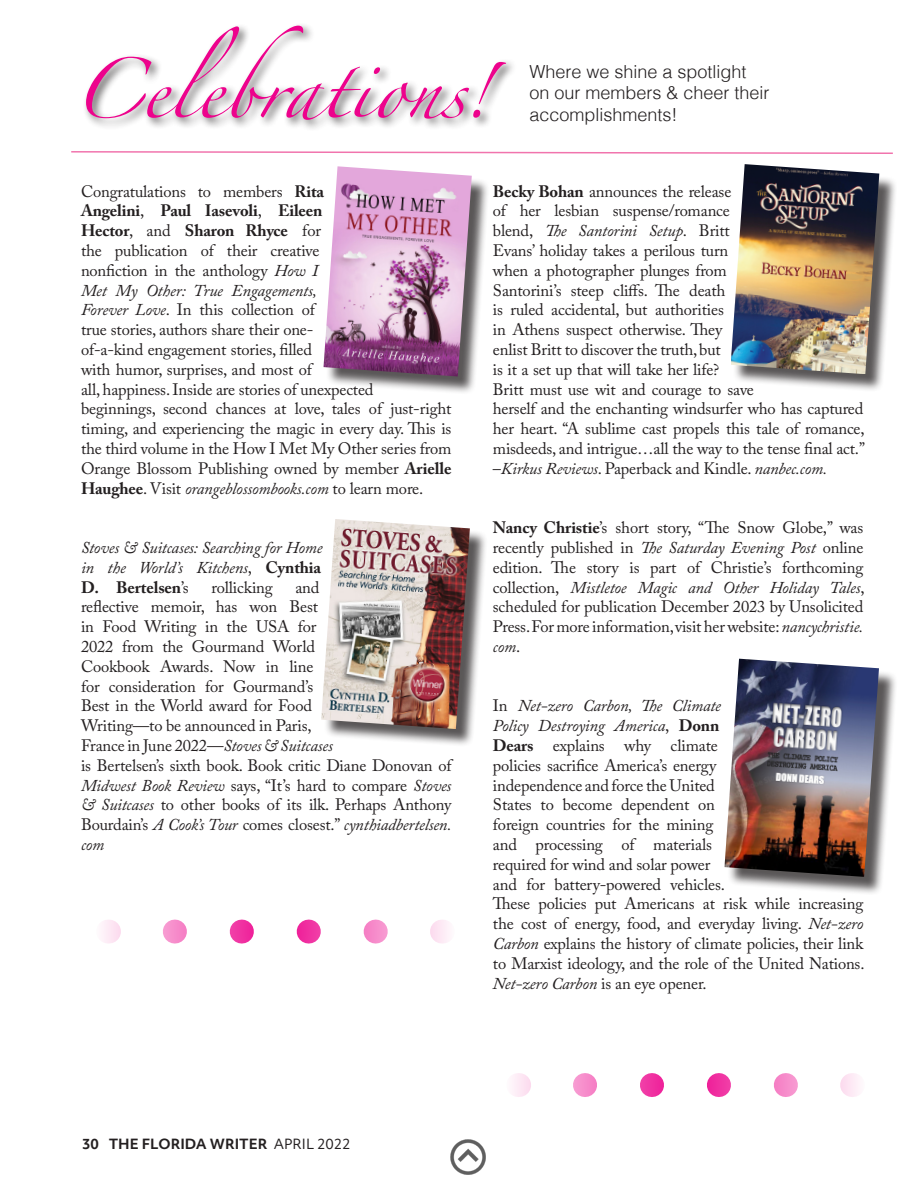
<style>
.page{position:relative;width:918px;height:1188px;background:#fff}
.page>*{position:absolute;margin:0;border:0;box-sizing:border-box;transform-origin:0 0}
.t1{font:54px "Zapfino";color:#ed028c}
.t2{font:300 18px/21.6px "Helvetica";color:#231f20}
.t3{font:16.5px/19.8px "Adobe Caslon Pro";letter-spacing:-.01em;color:#231f20}
.t4{font:italic 16.5px/19.8px "Adobe Caslon Pro";letter-spacing:-.01em;color:#231f20;text-align:justify}
.t5{font:700 13.5px "Objektiv Mk 3";color:#231f20}
.s1{font-weight:700}
.s2{font-style:italic}
.s3{font-style:normal}
.s4{font-weight:700;font-style:normal}
.s5{font-style:inherit}
.s6{font-weight:400}
</style>
<div class="page">
<svg style="left:71px;top:151px;width:822px;height:3px"></svg>
<div style="left:83px;top:23px;width:435px;height:109px;background:#231f20;opacity:.75"></div>
<div style="left:324px;top:522px;width:164px;height:225px;background:#231f20;opacity:.75"></div>
<img style="left:321px;top:519px;width:149px;height:210px">
<div style="left:326px;top:169px;width:164px;height:226px;background:#231f20;opacity:.75"></div>
<img style="left:324px;top:166px;width:148px;height:210px">
<div style="left:727px;top:661px;width:170px;height:234px;background:#231f20;opacity:.75"></div>
<img style="left:724px;top:659px;width:155px;height:218px">
<img style="left:450px;top:1139px;width:36px;height:36px">
<div style="left:734px;top:167px;width:164px;height:226px;background:#231f20;opacity:.75"></div>
<img style="left:731px;top:164px;width:148px;height:210px">
<svg style="left:175px;top:920px;width:213px;height:24px"></svg>
<svg style="left:108px;top:920px;width:1px;height:24px"></svg>
<svg style="left:442px;top:920px;width:1px;height:24px"></svg>
<svg style="left:585px;top:1073px;width:213px;height:24px"></svg>
<svg style="left:518px;top:1073px;width:1px;height:24px"></svg>
<svg style="left:852px;top:1073px;width:1px;height:24px"></svg>
<p class="t1" style="left:71px;top:67px;width:420px">Celebrations!</p>
<p class="t2" style="left:529px;top:59px;width:242px">Where we shine a spotlight on our members &amp; cheer their accomplishments!</p>
<p class="t3" style="left:81px;top:181px;width:372px">Congratulations to members <span class="s1">Rita<br>Angelini</span>, <span class="s1">Paul Iasevoli</span>, <span class="s1">Eileen<br>Hector</span>, and <span class="s1">Sharon Rhyce</span> for<br>the publication of their creative<br>nonfiction in the anthology <span class="s2">How I<br>Met My Other: True Engagements,<br>Forever Love</span>. In this collection of<br>true stories, authors share their one-<br>of-a-kind engagement stories, filled<br>with humor, surprises, and most of<br>all, happiness. Inside are stories of unexpected beginnings, second chances at love, tales of just-right timing, and experiencing the magic in every day. This is the third volume in the How I Met My Other series from Orange Blossom Publishing owned by member <span class="s1">Arielle Haughee</span>. Visit <span class="s2">orangeblossombooks.com</span> to learn more.</p>
<p class="t4" style="left:81px;top:537px;width:243px">Stoves &amp; Suitcases: Searching for Home in the World’s Kitchens<span class="s3">,</span> <span class="s4">Cynthia D. Bertelsen</span><span class="s3">’s</span></p>
<p class="t3" style="left:81px;top:577px;width:372px;text-indent:214px">and<br>reflective memoir, has won Best<br>in Food Writing in the USA for<br>2022 from the Gourmand World<br>Cookbook Awards. Now in line<br>for consideration for Gourmand’s<br>Best in the World award for Food<br>Writing—to be announced in Paris,<br>France in June 2022—<span class="s2">Stoves &amp; Suitcases<br></span>is Bertelsen’s sixth book. Book critic Diane Donovan of <span class="s2">Midwest Book Review</span> says, “It’s hard to compare <span class="s2">Stoves &amp; Suitcases</span> to other books of its ilk. Perhaps Anthony Bourdain’s <span class="s2">A Cook’s Tour</span> comes closest.” <span class="s2">cynthiadbertelsen. com</span></p>
<p class="t3" style="left:211px;top:577px;width:63px">rollicking</p>
<p class="t3" style="left:493px;top:181px;width:374px"><span class="s1">Becky Bohan</span> announces the release<br>of her lesbian suspense/romance<br>blend, <span class="s2">The Santorini Setup</span>. Britt<br>Evans’ holiday takes a perilous turn<br>when a photographer plunges from<br>Santorini’s steep cliffs. The death<br>is ruled accidental, but authorities<br>in Athens suspect otherwise. They<br>enlist Britt to discover the truth, but<br>is it a set up that will take her life?<br>Britt must use wit and courage to save<br>herself and the enchanting windsurfer who has captured her heart. “A sublime cast propels this tale of romance, misdeeds, and intrigue…all the way to the tense final act.” –<span class="s2">Kirkus Reviews</span>. Paperback and Kindle. <span class="s2">nanbec.com.</span></p>
<p class="t3" style="left:493px;top:518px;width:373px;text-align:justify"><span class="s1">Nancy Christie</span>’s short story, “The Snow Globe,” was recently published in <span class="s2">The Saturday Evening Post</span> online edition. The story is part of Christie’s forthcoming collection, <span class="s2">Mistletoe Magic and Other Holiday Tales</span>, scheduled for publication December 2023 by Unsolicited Press. For more information, visit her website: <span class="s2">nancychristie. com</span>.</p>
<p class="t3" style="left:493px;top:696px;width:373px">In <span class="s2">Net-zero Carbon, The Climate<br>Policy Destroying America</span>, <span class="s1">Donn<br>Dears</span> explains why climate<br>policies sacrifice America’s energy<br>independence and force the United<br>States to become dependent on<br>foreign countries for the mining<br>and processing of materials<br>required for wind and solar power<br>and for battery-powered vehicles.<br>These policies put Americans at risk while increasing the cost of energy, food, and everyday living. <span class="s2">Net-zero Carbon</span> explains the history of climate policies, their link to Marxist ideology, and the role of the United Nations.<br><span class="s2">Net-zero Carbon</span> is an eye opener.</p>
<p class="t5" style="left:82px;top:1134px;width:270px"><span class="s5">30</span> THE FLORIDA WRITER <span class="s6">APRIL 2022</span></p>
</div>
